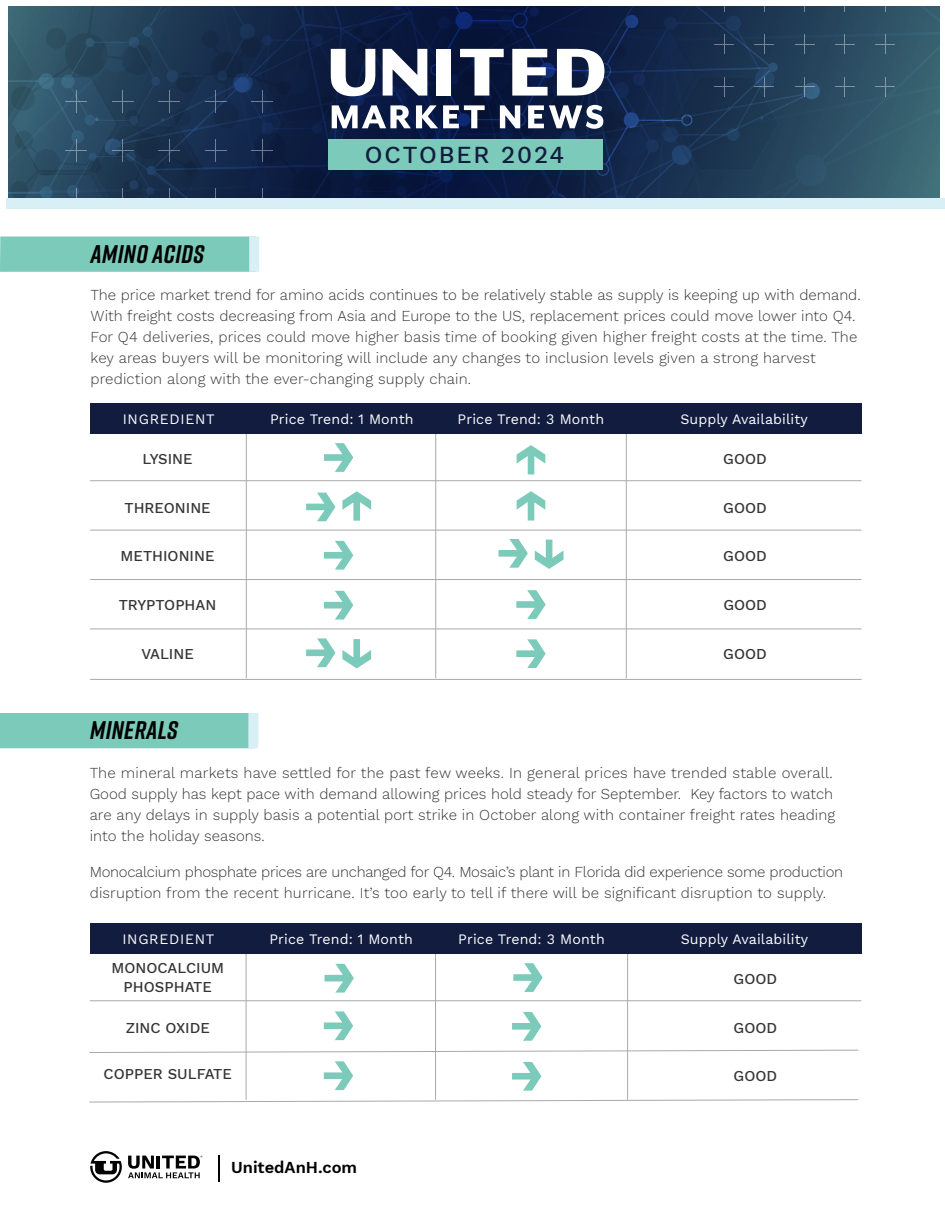
<style>
.page{position:relative;width:945px;height:1215px;background:#fff}
.page>*{position:absolute;margin:0;border:0;box-sizing:border-box;transform-origin:0 0}
.t1{font:italic 700 25.5px "Rift";letter-spacing:.015em;color:#020202}
.t2{font:500 24px "Work Sans";letter-spacing:.08em;color:#121c3f}
.t3{font:600 16.5px "Work Sans";color:#000}
.t4{font:300 15px/21px "Work Sans";letter-spacing:.005em;color:#353535}
.t5{font:300 15px/21px "Work Sans";letter-spacing:-.02em;color:#353535}
.t6{font:500 14.85px/18.9px "Work Sans";color:#353535;text-align:center}
.t7{font:14.1px "Work Sans";letter-spacing:.01em;color:#fff}
.t8{font:14.1px "Work Sans";letter-spacing:.05em;color:#fff}
</style>
<div class="page">
<div style="left:0;top:237px;width:256px;height:35px;background:#7bcaba"></div>
<div style="left:249px;top:237px;width:10px;height:35px;background:#d9eff6"></div>
<svg style="left:90px;top:1151px;width:32px;height:32px"></svg>
<svg style="left:128px;top:1156px;width:74px;height:22px"></svg>
<svg style="left:219px;top:1155px;width:1px;height:26px"></svg>
<svg style="left:9px;top:7px;width:931px;height:192px;background:#2e4862"></svg>
<div style="left:7px;top:199px;width:938px;height:10px;background:#d9eff6"></div>
<hr style="left:90px;top:679px;width:772px;height:1px;background:#a7a9ac">
<hr style="left:246px;top:433px;width:1px;height:245px;background:#a7a9ac">
<hr style="left:90px;top:480px;width:772px;height:1px;background:#a7a9ac">
<hr style="left:90px;top:530px;width:772px;height:1px;background:#a7a9ac">
<hr style="left:90px;top:579px;width:772px;height:1px;background:#a7a9ac">
<hr style="left:90px;top:629px;width:772px;height:1px;background:#a7a9ac">
<hr style="left:435px;top:434px;width:1px;height:244px;background:#a7a9ac">
<hr style="left:626px;top:434px;width:1px;height:244px;background:#a7a9ac">
<div style="left:90px;top:403px;width:771px;height:31px;background:#121c3f"></div>
<svg style="left:517px;top:445px;width:28px;height:29px"></svg>
<svg style="left:517px;top:491px;width:28px;height:30px"></svg>
<svg style="left:306px;top:493px;width:29px;height:28px"></svg>
<svg style="left:342px;top:491px;width:29px;height:30px"></svg>
<svg style="left:306px;top:638px;width:29px;height:29px"></svg>
<svg style="left:342px;top:639px;width:29px;height:29px"></svg>
<svg style="left:498px;top:539px;width:30px;height:29px"></svg>
<svg style="left:535px;top:540px;width:29px;height:29px"></svg>
<svg style="left:516px;top:590px;width:30px;height:29px"></svg>
<svg style="left:516px;top:639px;width:30px;height:29px"></svg>
<svg style="left:324px;top:443px;width:29px;height:29px"></svg>
<svg style="left:324px;top:541px;width:29px;height:29px"></svg>
<svg style="left:324px;top:591px;width:29px;height:29px"></svg>
<div style="left:0;top:713px;width:255px;height:35px;background:#7bcaba"></div>
<div style="left:248px;top:713px;width:10px;height:35px;background:#d9eff6"></div>
<hr style="left:246px;top:953px;width:1px;height:147px;background:#a7a9ac">
<hr style="left:90px;top:1000px;width:771px;height:1px;background:#a7a9ac">
<svg style="left:89px;top:1049px;width:770px;height:4px"></svg>
<svg style="left:89px;top:1099px;width:770px;height:4px"></svg>
<hr style="left:435px;top:954px;width:1px;height:146px;background:#a7a9ac">
<hr style="left:627px;top:954px;width:1px;height:146px;background:#a7a9ac">
<div style="left:90px;top:923px;width:771px;height:31px;background:#121c3f"></div>
<svg style="left:325px;top:964px;width:29px;height:29px"></svg>
<svg style="left:324px;top:1011px;width:29px;height:29px"></svg>
<svg style="left:324px;top:1061px;width:29px;height:29px"></svg>
<svg style="left:513px;top:963px;width:30px;height:29px"></svg>
<svg style="left:512px;top:1012px;width:29px;height:29px"></svg>
<svg style="left:512px;top:1062px;width:29px;height:29px"></svg>
<h2 class="t2" style="left:365px;top:136px;width:201px">OCTOBER 2024</h2>
<h1 class="t1" style="left:91px;top:235px;width:115px">AMINO ACIDS</h1>
<p class="t4" style="left:91px;top:284px;width:772px">The price market trend for amino acids continues to be relatively stable as supply is keeping up with demand.<br>With freight costs decreasing from Asia and Europe to the US, replacement prices could move lower into Q4.<br>For Q4 deliveries, prices could move higher basis time of booking given higher freight costs at the time. The key areas buyers will be monitoring will include any changes to inclusion levels given a strong harvest prediction along with the ever-changing supply chain.</p>
<p class="t8" style="left:123px;top:408px;width:94px">INGREDIENT</p>
<p class="t7" style="left:270px;top:408px;width:145px">Price Trend: 1 Month</p>
<p class="t7" style="left:458px;top:409px;width:148px">Price Trend: 3 Month</p>
<p class="t7" style="left:680px;top:408px;width:129px">Supply Availability</p>
<p class="t6" style="left:143px;top:449px;width:52px">LYSINE</p>
<p class="t6" style="left:124px;top:498px;width:88px">THREONINE</p>
<p class="t6" style="left:121px;top:546px;width:95px">METHIONINE</p>
<p class="t6" style="left:119px;top:595px;width:99px">TRYPTOPHAN</p>
<p class="t6" style="left:141px;top:643px;width:54px">VALINE</p>
<h1 class="t1" style="left:90px;top:712px;width:89px">MINERALS</h1>
<p class="t6" style="left:723px;top:449px;width:45px">GOOD</p>
<p class="t6" style="left:723px;top:498px;width:45px">GOOD</p>
<p class="t6" style="left:723px;top:546px;width:45px">GOOD</p>
<p class="t6" style="left:723px;top:595px;width:45px">GOOD</p>
<p class="t6" style="left:723px;top:643px;width:45px">GOOD</p>
<p class="t4" style="left:90px;top:761px;width:747px">The mineral markets have settled for the past few weeks. In general prices have trended stable overall.<br>Good supply has kept pace with demand allowing prices hold steady for September. Key factors to watch are any delays in supply basis a potential port strike in October along with container freight rates heading into the holiday seasons.</p>
<p class="t5" style="left:90px;top:860px;width:755px">Monocalcium phosphate prices are unchanged for Q4. Mosaic’s plant in Florida did experience some production disruption from the recent hurricane. It’s too early to tell if there will be significant disruption to supply.</p>
<p class="t8" style="left:122px;top:928px;width:94px">INGREDIENT</p>
<p class="t7" style="left:270px;top:928px;width:145px">Price Trend: 1 Month</p>
<p class="t7" style="left:458px;top:929px;width:148px">Price Trend: 3 Month</p>
<p class="t7" style="left:681px;top:928px;width:129px">Supply Availability</p>
<p class="t6" style="left:111px;top:958px;width:114px">MONOCALCIUM<br>PHOSPHATE</p>
<p class="t6" style="left:126px;top:1018px;width:86px">ZINC OXIDE</p>
<p class="t6" style="left:104px;top:1064px;width:130px">COPPER SULFATE</p>
<p class="t3" style="left:231px;top:1155px;width:128px">UnitedAnH.com</p>
<p class="t6" style="left:734px;top:969px;width:45px">GOOD</p>
<p class="t6" style="left:734px;top:1018px;width:45px">GOOD</p>
<p class="t6" style="left:734px;top:1066px;width:45px">GOOD</p>
</div>
